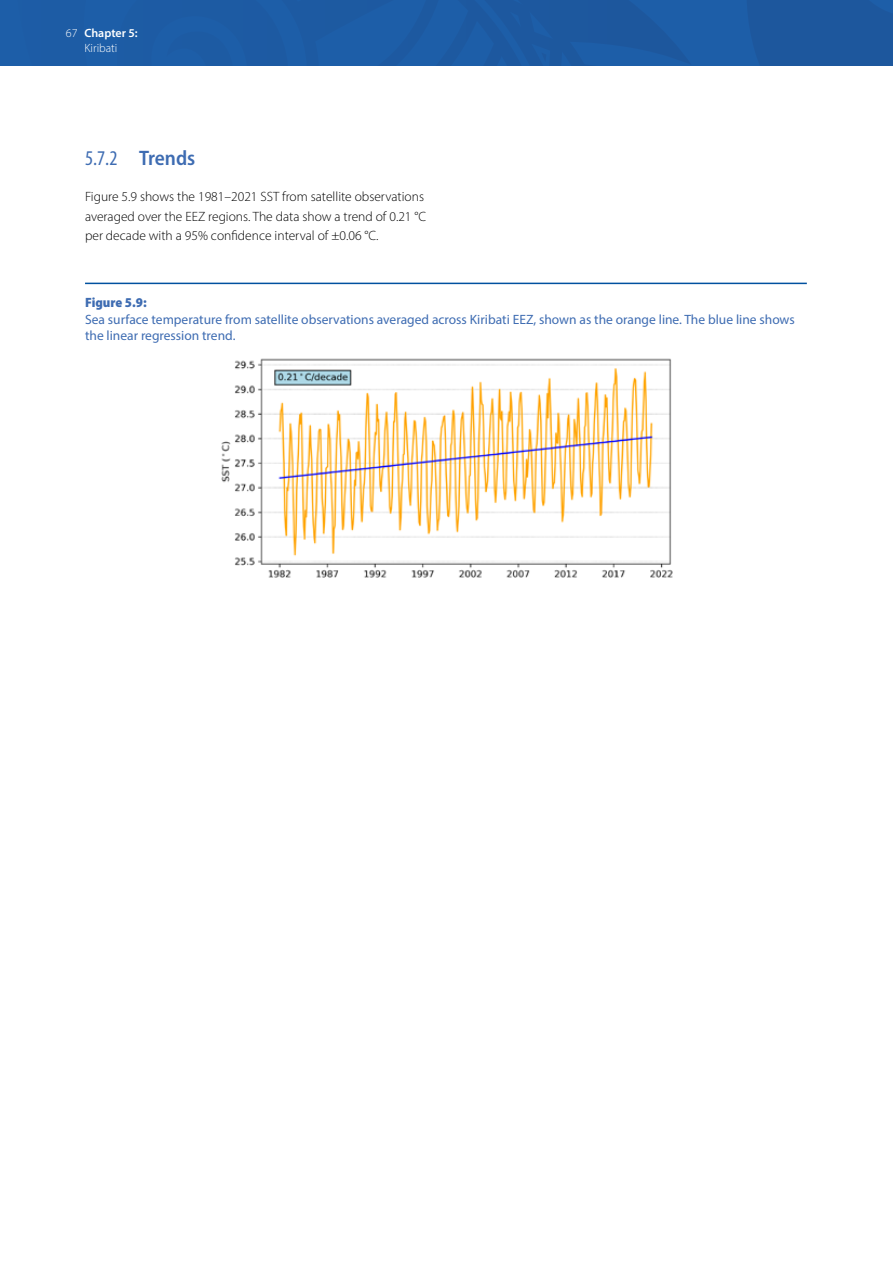
<style>
.page{position:relative;width:893px;height:1263px;background:#fff}
.page>*{position:absolute;margin:0;border:0;box-sizing:border-box;transform-origin:0 0}
.t1{font:600 semi-condensed 21px "Myriad Pro";color:#3e6cb2}
.t2{font:300 13.5px/19.5px "Myriad Pro";color:#000}
.t3{font:13.5px/16.5px "Myriad Pro";color:#3e6cb2}
.t4{font:900 semi-condensed 13.5px "Myriad Pro";color:#3e6cb2}
.t5{font:300 12px "Myriad Pro";color:#fff}
.t6{font:600 12px "Myriad Pro";color:#fff}
.s1{font-weight:400;font-stretch:condensed}
</style>
<div class="page">
<div style="left:0;top:0;width:893px;height:66px;background:#1d5ca4"></div>
<hr style="left:85px;top:283px;width:722px;height:1px;background:#00519f">
<img style="left:221px;top:358px;width:452px;height:220px">
<p class="t6" style="left:84px;top:25px;width:55px">Chapter 5:</p>
<p class="t5" style="left:84px;top:40px;width:35px">Kiribati</p>
<p class="t5" style="left:66px;top:25px;width:13px">67</p>
<h1 class="t1" style="left:85px;top:144px;width:112px"><span class="s1">5.7.2</span> Trends</h1>
<p class="t2" style="left:85px;top:187px;width:343px">Figure 5.9 shows the 1981–2021 SST from satellite observations averaged over the EEZ regions. The data show a trend of 0.21 °C per decade with a 95% confidence interval of ±0.06 °C.</p>
<p class="t4" style="left:85px;top:294px;width:63px">Figure 5.9:</p>
<p class="t3" style="left:85px;top:310px;width:711px">Sea surface temperature from satellite observations averaged across Kiribati EEZ, shown as the orange line. The blue line shows the linear regression trend.</p>
</div>
